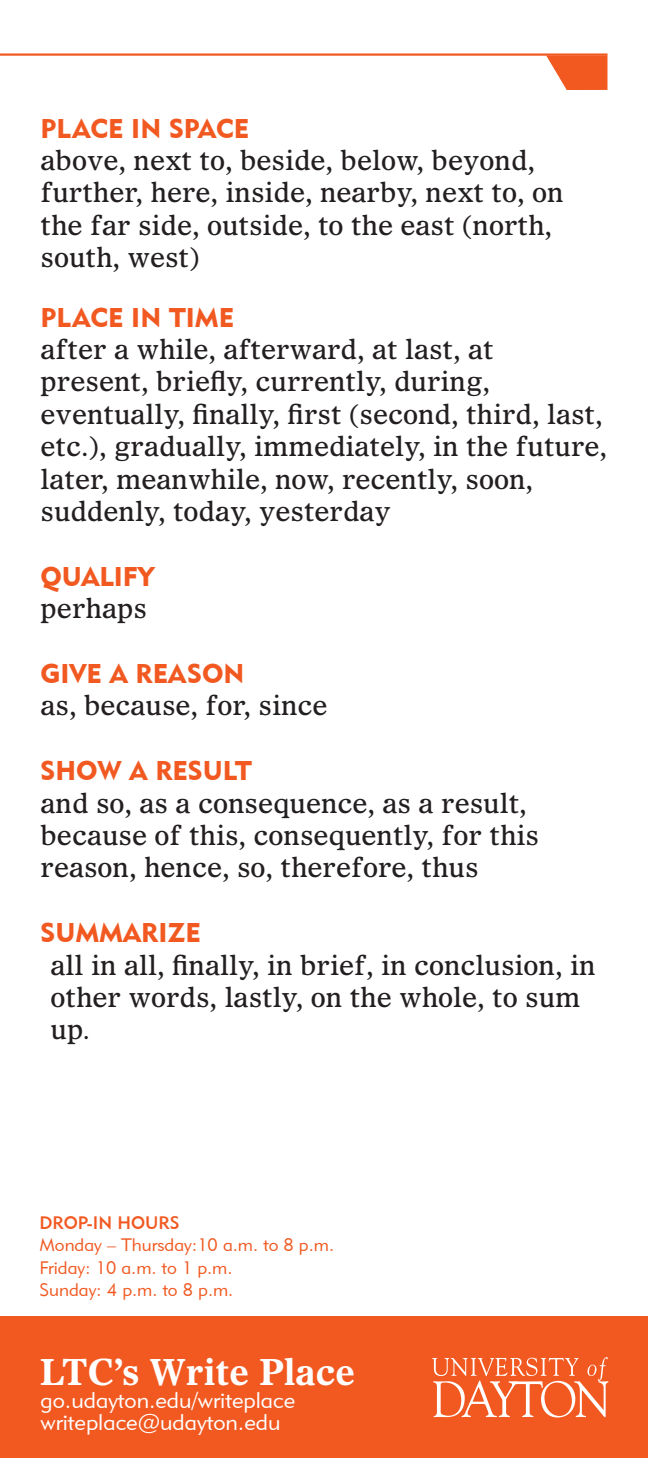
<style>
.page{position:relative;width:648px;height:1458px;background:#fff}
.page>*{position:absolute;margin:0;border:0;box-sizing:border-box;transform-origin:0 0}
.t1{font:700 36px "Olympian";color:#fff}
.t2{font:27px/32.4px "Olympian";color:#231f20}
.t3{font:27px "Geometric 415 BT Black A";color:#f15921}
.t4{font:22.5px/22.5px "Geometric 415 BT Lite A";color:#fff}
.t5{font:18px/22.5px "Geometric 415 BT Lite A";color:#f15921}
.t6{font:18px "Geometric 415 BT Medium A";color:#f15921}
.s1{font-style:italic;font-size:24.75px}
</style>
<div class="page">
<div style="left:0;top:1316px;width:648px;height:142px;background:#f15921"></div>
<hr style="left:0;top:53px;width:608px;height:3px;background:#f15921">
<svg style="left:432px;top:1357px;width:176px;height:61px"></svg>
<svg style="left:546px;top:55px;width:62px;height:35px"></svg>
<p class="t3" style="left:40px;top:112px;width:210px">PLACE IN SPACE</p>
<p class="t2" style="left:40px;top:143px;width:525px">above, next to, beside, below, beyond, further, here, inside, nearby, next to, on the far side, outside, to the east (north, south, west)</p>
<p class="t3" style="left:40px;top:301px;width:195px">PLACE IN TIME</p>
<p class="t2" style="left:40px;top:332px;width:568px">after a while, afterward, at last, at present, briefly, currently, during, eventually, finally, first (second, third, last, etc.), gradually, immediately, in the future, later, meanwhile, now, recently, soon, suddenly, today, yesterday</p>
<p class="t3" style="left:40px;top:560px;width:116px">QUALIFY</p>
<p class="t2" style="left:40px;top:592px;width:108px">perhaps</p>
<p class="t3" style="left:40px;top:657px;width:205px">GIVE A REASON</p>
<p class="t2" style="left:40px;top:689px;width:289px">as, because, for, since</p>
<p class="t3" style="left:40px;top:754px;width:213px">SHOW A RESULT</p>
<p class="t2" style="left:40px;top:786px;width:500px">and so, as a consequence, as a result, because of this, consequently, for this reason, hence, so, therefore, thus</p>
<p class="t3" style="left:40px;top:916px;width:162px">SUMMARIZE</p>
<p class="t2" style="left:51px;top:948px;width:547px">all in all, finally, in brief, in conclusion, in other words, lastly, on the whole, to sum up<span class="s1">.</span></p>
<p class="t6" style="left:39px;top:1211px;width:142px">DROP-IN HOURS</p>
<p class="t5" style="left:39px;top:1233px;width:296px">Monday – Thursday:10 a.m. to 8 p.m.<br>Friday: 10 a.m. to 1 p.m.<br>Sunday: 4 p.m. to 8 p.m.</p>
<h1 class="t1" style="left:40px;top:1350px;width:317px">LTC’s Write Place</h1>
<p class="t4" style="left:40px;top:1389px;width:256px">go.udayton.edu/writeplace writeplace@udayton.edu</p>
</div>
